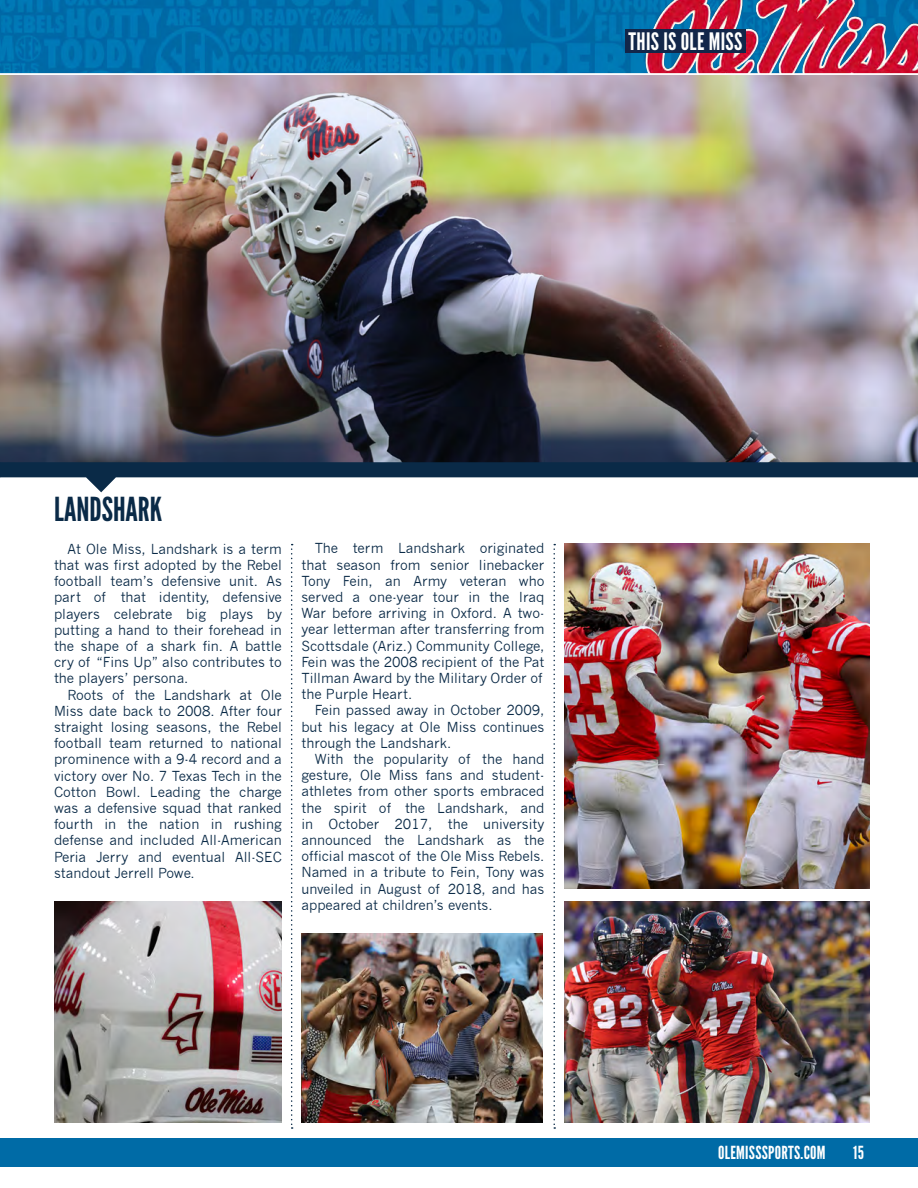
<style>
.page{position:relative;width:918px;height:1188px;background:#fff}
.page>*{position:absolute;margin:0;border:0;box-sizing:border-box;transform-origin:0 0}
.t1{font:33px "League Gothic";color:#0a2a47}
.t2{font:24px "League Gothic";letter-spacing:.015em;color:#fff}
.t3{font:18px "League Gothic";letter-spacing:.015em;color:#fff}
.t4{font:13.5px/16.2px "News Gothic";color:#0a2a47;text-align:justify}
</style>
<div class="page">
<img style="left:1px;top:75px;width:917px;height:387px">
<img style="left:564px;top:543px;width:306px;height:346px">
<svg style="left:0;top:462px;width:918px;height:30px"></svg>
<img style="left:564px;top:902px;width:306px;height:221px">
<img style="left:0;top:20px;width:1px;height:457px">
<img style="left:54px;top:902px;width:228px;height:221px">
<svg style="left:291px;top:544px;width:2px;height:585px"></svg>
<svg style="left:553px;top:544px;width:2px;height:585px"></svg>
<img style="left:301px;top:933px;width:242px;height:190px">
<div style="left:0;top:1138px;width:918px;height:28px;background:#006ba6"></div>
<img style="left:0;top:0;width:619px;height:73px">
<img style="left:619px;top:0;width:299px;height:73px">
<div style="left:625px;top:29px;width:121px;height:24px;background:#122649"></div>
<hr style="left:0;top:73px;width:918px;height:2px;background:#fff">
<h2 class="t2" style="left:629px;top:27px;width:115px">THIS IS OLE MISS</h2>
<p class="t1" style="left:54px;top:490px;width:110px">LANDSHARK</p>
<p class="t4" style="left:54px;top:541px;width:229px;text-indent:14px">At Ole Miss, Landshark is a term that was first adopted by the Rebel football team’s defensive unit. As part of that identity, defensive players celebrate big plays by putting a hand to their forehead in the shape of a shark fin. A battle cry of “Fins Up” also contributes to the players’ persona.</p>
<p class="t4" style="left:54px;top:687px;width:229px;text-indent:14px">Roots of the Landshark at Ole Miss date back to 2008. After four straight losing seasons, the Rebel football team returned to national prominence with a 9-4 record and a victory over No. 7 Texas Tech in the Cotton Bowl. Leading the charge was a defensive squad that ranked fourth in the nation in rushing defense and included All-American Peria Jerry and eventual All-SEC standout Jerrell Powe.</p>
<p class="t4" style="left:301px;top:540px;width:245px;text-align:left;text-indent:14px">The term Landshark originated that season from senior linebacker Tony Fein, an Army veteran who served a one-year tour in the Iraq War before arriving in Oxford. A two&shy;year letterman after transferring from Scottsdale (Ariz.) Community College, Fein was the 2008 recipient of the Pat Tillman Award by the Military Order of the Purple Heart.</p>
<p class="t4" style="left:301px;top:702px;width:245px;text-indent:14px">Fein passed away in October 2009, but his legacy at Ole Miss continues through the Landshark.</p>
<p class="t4" style="left:301px;top:751px;width:245px;text-indent:14px">With the popularity of the hand gesture, Ole Miss fans and student&shy;athletes from other sports embraced the spirit of the Landshark, and in October 2017, the university announced the Landshark as the official mascot of the Ole Miss Rebels.<br>Named in a tribute to Fein, Tony was unveiled in August of 2018, and has appeared at children’s events.</p>
<h3 class="t3" style="left:718px;top:1142px;width:109px">OLEMISSSPORTS.COM</h3>
<h3 class="t3" style="left:853px;top:1142px;width:12px">15</h3>
</div>
